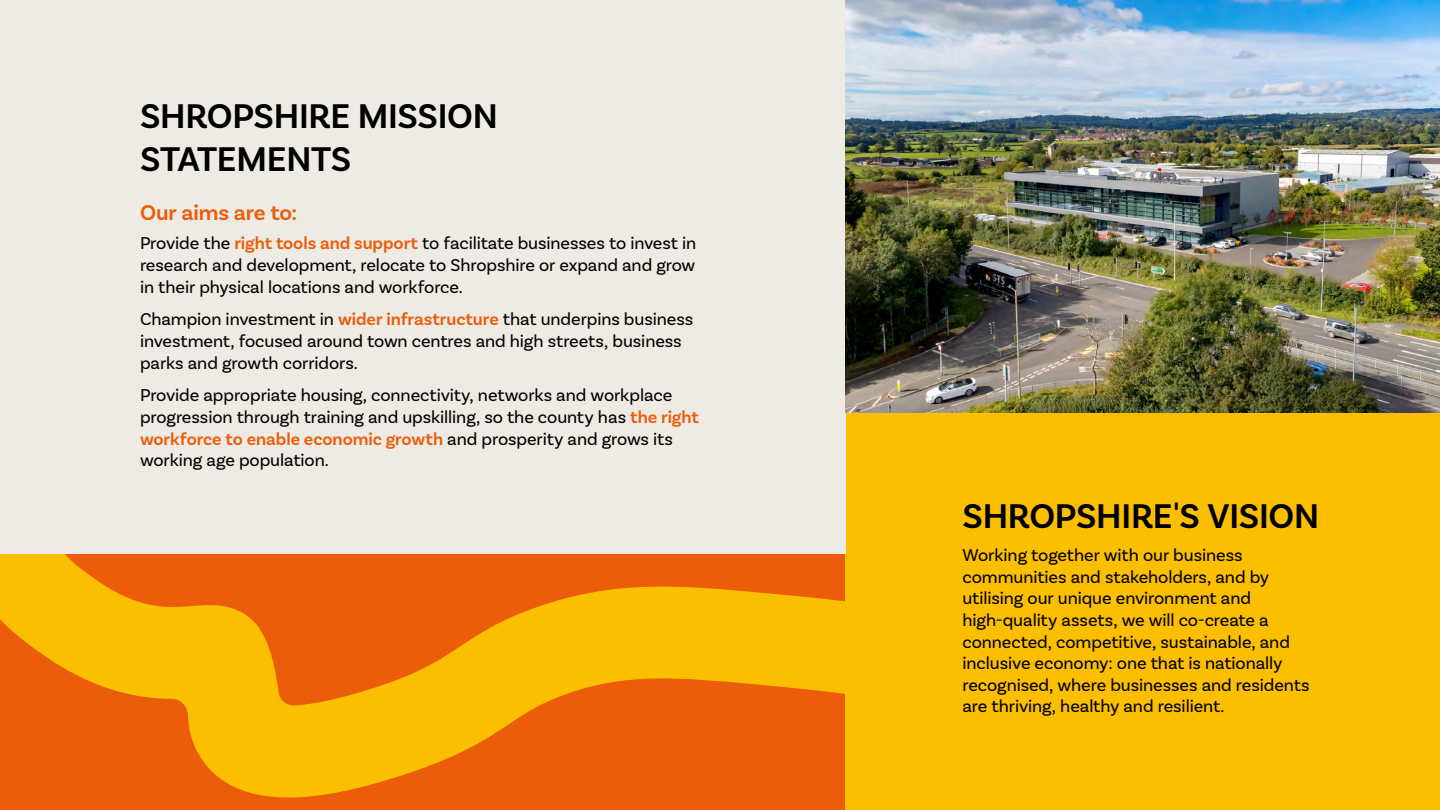
<style>
.page{position:relative;width:1440px;height:810px;background:#fff}
.page>*{position:absolute;margin:0;border:0;box-sizing:border-box;transform-origin:0 0}
.t1{font:600 36px/43.2px "Basic Sans";letter-spacing:-.01em;color:#000}
.t2{font:600 22.5px "Basic Sans";letter-spacing:-.01em;color:#eb5d0b}
.t3{font:18px/21.6px "Basic Sans";letter-spacing:-.005em;color:#000}
.s1{font-weight:600;color:#eb5d0b}
</style>
<div class="page">
<svg style="left:0;top:554px;width:845px;height:256px;background:#f18406"></svg>
<div style="left:845px;top:412px;width:595px;height:398px;background:#fcbf00"></div>
<div style="left:0;top:0;width:845px;height:554px;background:#eeebe4"></div>
<img style="left:845px;top:0;width:595px;height:412px">
<h1 class="t1" style="left:140px;top:94px;width:359px">SHROPSHIRE MISSION<br>STATEMENTS</h1>
<p class="t2" style="left:140px;top:199px;width:159px">Our aims are to:</p>
<p class="t3" style="left:140px;top:232px;width:558px;text-align:justify">Provide the <span class="s1">right tools and support</span> to facilitate businesses to invest in research and development, relocate to Shropshire or expand and grow in their physical locations and workforce.</p>
<p class="t3" style="left:140px;top:308px;width:555px">Champion investment in <span class="s1">wider infrastructure</span> that underpins business investment, focused around town centres and high streets, business parks and growth corridors.</p>
<p class="t3" style="left:140px;top:384px;width:560px">Provide appropriate housing, connectivity, networks and workplace progression through training and upskilling, so the county has <span class="s1">the right workforce to enable economic growth</span> and prosperity and grows its working age population.</p>
<h1 class="t1" style="left:963px;top:495px;width:358px">SHROPSHIRE'S VISION</h1>
<p class="t3" style="left:963px;top:544px;width:349px">Working together with our business communities and stakeholders, and by utilising our unique environment and high-quality assets, we will co-create a connected, competitive, sustainable, and inclusive economy: one that is nationally recognised, where businesses and residents are thriving, healthy and resilient.</p>
</div>
